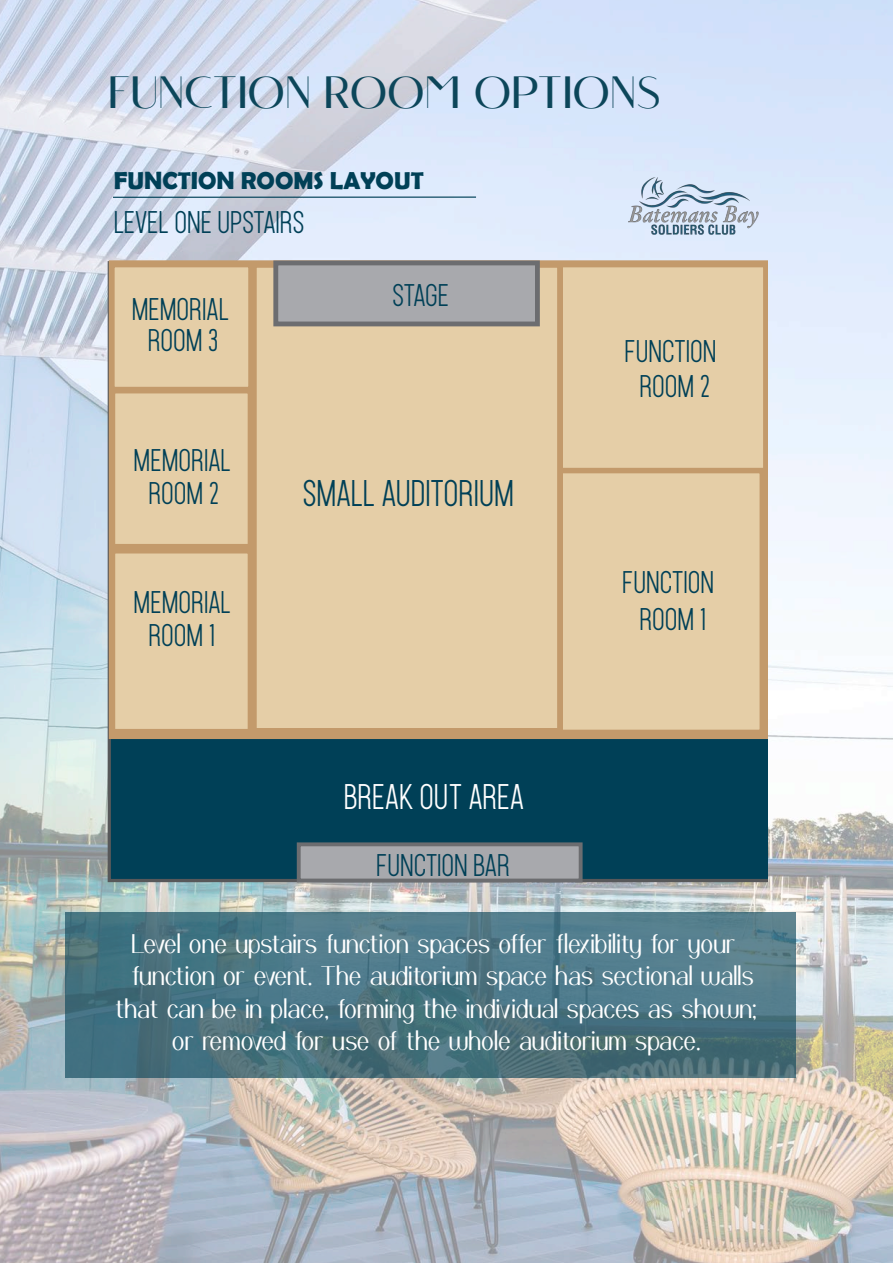
<style>
.page{position:relative;width:893px;height:1263px;background:#fff}
.page>*{position:absolute;margin:0;border:0;box-sizing:border-box;transform-origin:0 0}
.t1{font:45px "Angelic Bonques Free Sans";color:#0c465a}
.t2{font:33.3px "Carson";color:#004057}
.t3{font:31.95px "Carson";color:#fff}
.t4{font:28.05px/37px "Carson";color:#004057;text-align:center}
.t5{font:300 27px "Antoine";color:#fff}
.t6{font:700 24.6px "Berlin Sans FB Demi";color:#004057}
</style>
<div class="page">
<img style="left:0;top:0;width:893px;height:1263px">
<div style="left:108px;top:261px;width:659px;height:621px;background:#004057"></div>
<svg style="left:109px;top:260px;width:658px;height:479px"></svg>
<div style="left:112px;top:551px;width:139px;height:181px;background:#e5cea7"></div>
<div style="left:109px;top:548px;width:145px;height:187px;border:6px solid #c39a6b"></div>
<div style="left:112px;top:390px;width:139px;height:157px;background:#e5cea7"></div>
<div style="left:109px;top:388px;width:145px;height:162px;border:6px solid #c39a6b"></div>
<div style="left:112px;top:265px;width:139px;height:124px;background:#e5cea7"></div>
<div style="left:110px;top:263px;width:143px;height:128px;border:5px solid #c39a6b"></div>
<div style="left:560px;top:471px;width:202px;height:261px;background:#e5cea7"></div>
<div style="left:557px;top:468px;width:208px;height:267px;border:6px solid #c39a6b"></div>
<div style="left:299px;top:844px;width:282px;height:36px;background:#a8a9ad"></div>
<div style="left:297px;top:842px;width:286px;height:40px;border:4px solid #6c6d70"></div>
<hr style="left:113px;top:197px;width:363px;height:1px;background:#004057">
<img style="left:622px;top:172px;width:145px;height:70px">
<div style="left:254px;top:265px;width:306px;height:466px;background:#e5cea7"></div>
<div style="left:251px;top:262px;width:312px;height:472px;border:6px solid #c39a6b"></div>
<div style="left:276px;top:263px;width:261px;height:61px;background:#a8a9ad"></div>
<div style="left:273px;top:260px;width:267px;height:66px;border:5px solid #6c6d70"></div>
<svg style="left:65px;top:912px;width:731px;height:166px"></svg>
<p class="t1" style="left:108px;top:76px;width:554px">FUNCTION ROOM OPTIONS</p>
<p class="t6" style="left:114px;top:166px;width:312px">FUNCTION ROOMS LAYOUT</p>
<p class="t4" style="left:114px;top:203px;width:192px">LEVEL ONE UPSTAIRS</p>
<p class="t4" style="left:132px;top:290px;width:99px">MEMORIAL</p>
<p class="t4" style="left:148px;top:321px;width:72px">ROOM 3</p>
<p class="t4" style="left:134px;top:441px;width:99px">MEMORIAL</p>
<p class="t4" style="left:149px;top:474px;width:72px">ROOM 2</p>
<p class="t4" style="left:134px;top:583px;width:99px">MEMORIAL</p>
<p class="t4" style="left:149px;top:616px;width:68px">ROOM 1</p>
<p class="t4" style="left:393px;top:277px;width:58px">STAGE</p>
<p class="t2" style="left:303px;top:472px;width:213px">SMALL AUDITORIUM</p>
<p class="t3" style="left:344px;top:776px;width:182px">BREAK OUT AREA</p>
<p class="t4" style="left:376px;top:846px;width:135px">FUNCTION BAR</p>
<p class="t4" style="left:625px;top:332px;width:93px;line-height:35.8px">FUNCTION<br>ROOM 2</p>
<p class="t4" style="left:622px;top:563px;width:93px">FUNCTION<br>ROOM 1</p>
<p class="t5" style="left:131px;top:929px;width:606px">Level one upstairs function spaces offer flexibility for your</p>
<p class="t5" style="left:131px;top:961px;width:624px">function or event. The auditorium space has sectional walls</p>
<p class="t5" style="left:115px;top:994px;width:643px">that can be in place, forming the individual spaces as shown;</p>
<p class="t5" style="left:172px;top:1026px;width:530px">or removed for use of the whole auditorium space.</p>
</div>
